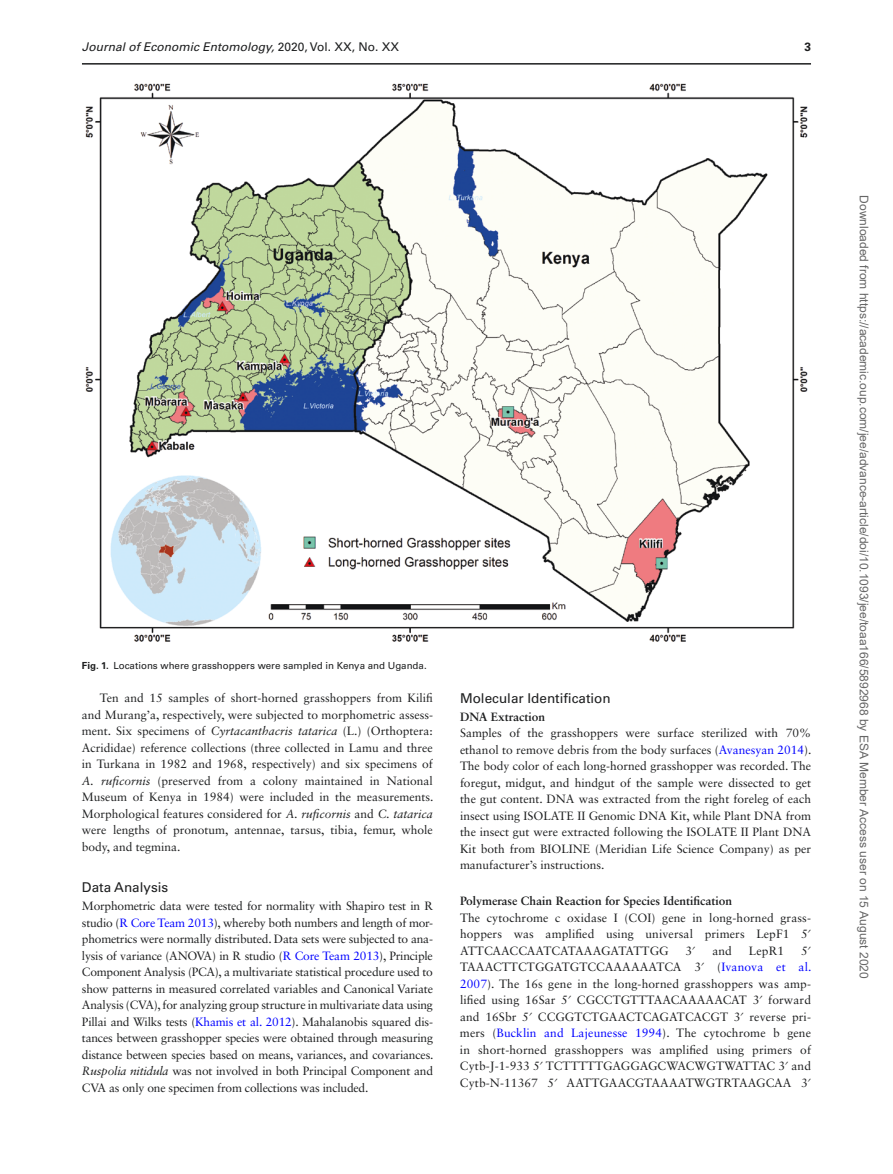
<style>
.page{position:relative;width:893px;height:1174px;background:#fff}
.page>*{position:absolute;margin:0;border:0;box-sizing:border-box;transform-origin:0 0}
.t1{font:13.5px "Univers LT Std";color:#1d1e1f}
.t2{font:12px/16.5px "Sabon LT Std";color:#1d1e1f;text-align:justify}
.t3{font:12px "Arial";color:#666}
.t4{font:700 12px "Sabon LT Std";color:#1d1e1f}
.t5{font:italic 12px "Univers LT Std";color:#1d1e1f}
.t6{font:700 12px "Univers LT Std";color:#1d1e1f}
.t7{font:9.75px "Univers LT Std";color:#1d1e1f}
.s1{font-style:normal}
.s2{font-weight:700}
.s3{font-style:italic}
.s4{color:#00f}
.s5{font-family:"Gandhari Unicode"}
</style>
<div class="page">
<hr style="left:82px;top:63px;width:729px;height:2px;background:#1d1e1f">
<img style="left:85px;top:83px;width:723px;height:559px">
<p class="t5" style="left:82px;top:40px;width:319px">Journal of Economic Entomology, <span class="s1">2020, Vol. XX, No. XX</span></p>
<p class="t6" style="left:804px;top:40px;width:8px">3</p>
<p class="t7" style="left:82px;top:660px;width:346px"><span class="s2">Fig. 1.</span> Locations where grasshoppers were sampled in Kenya and Uganda.</p>
<p class="t2" style="left:82px;top:689px;width:353px;text-indent:18px">Ten and 15 samples of short-horned grasshoppers from Kilifi and Murang’a, respectively, were subjected to morphometric assess&shy;ment. Six specimens of <span class="s3">Cyrtacanthacris tatarica</span> (L.) (Orthoptera:<br>Acrididae) reference collections (three collected in Lamu and three in Turkana in 1982 and 1968, respectively) and six specimens of <span class="s3">A. ruficornis</span> (preserved from a colony maintained in National Museum of Kenya in 1984) were included in the measurements.<br>Morphological features considered for <span class="s3">A. ruficornis</span> and <span class="s3">C. tatarica </span>were lengths of pronotum, antennae, tarsus, tibia, femur, whole body, and tegmina.</p>
<p class="t1" style="left:82px;top:879px;width:88px">Data Analysis</p>
<p class="t2" style="left:82px;top:897px;width:353px">Morphometric data were tested for normality with Shapiro test in R studio (<span class="s4">R Core Team 2013</span>), whereby both numbers and length of mor&shy;phometrics were normally distributed. Data sets were subjected to ana&shy;lysis of variance (ANOVA) in R studio (<span class="s4">R Core Team 2013</span>), Principle Component Analysis (PCA), a multivariate statistical procedure used to show patterns in measured correlated variables and Canonical Variate Analysis (CVA), for analyzing group structure in multivariate data using Pillai and Wilks tests (<span class="s4">Khamis et al. 2012</span>). Mahalanobis squared dis&shy;tances between grasshopper species were obtained through measuring distance between species based on means, variances, and covariances.<br><span class="s3">Ruspolia nitidula</span> was not involved in both Principal Component and CVA as only one specimen from collections was included.</p>
<p class="t1" style="left:460px;top:690px;width:152px">Molecular Identification</p>
<p class="t4" style="left:460px;top:709px;width:87px">DNA Extraction</p>
<p class="t2" style="left:460px;top:724px;width:353px">Samples of the grasshoppers were surface sterilized with 70% ethanol to remove debris from the body surfaces (<span class="s4">Avanesyan 2014</span>).<br>The body color of each long-horned grasshopper was recorded. The foregut, midgut, and hindgut of the sample were dissected to get the gut content. DNA was extracted from the right foreleg of each insect using ISOLATE II Genomic DNA Kit, while Plant DNA from the insect gut were extracted following the ISOLATE II Plant DNA Kit both from BIOLINE (Meridian Life Science Company) as per manufacturer’s instructions.</p>
<p class="t4" style="left:460px;top:893px;width:274px">Polymerase Chain Reaction for Species Identification</p>
<p class="t2" style="left:460px;top:909px;width:353px">The cytochrome c oxidase I (COI) gene in long-horned grass&shy;hoppers was amplified using universal primers LepF1 5<span class="s5">′ </span>ATTCAACCAATCATAAAGATATTGG</p>
<p class="t2" style="left:685px;top:942px;width:11px">3<span class="s5">′</span></p>
<p class="t2" style="left:712px;top:942px;width:21px">and</p>
<p class="t2" style="left:749px;top:942px;width:37px">LepR1</p>
<p class="t2" style="left:460px;top:942px;width:353px;text-indent:341px">5<span class="s5">′ </span>TAAACTTCTGGATGTCCAAAAAATCA 3<span class="s5">′</span> (<span class="s4">Ivanova et al.<br>2007</span>). The 16s gene in the long-horned grasshoppers was amp&shy;lified using 16Sar 5<span class="s5">′</span> CGCCTGTTTAACAAAAACAT 3<span class="s5">′</span> forward and 16Sbr 5<span class="s5">′</span> CCGGTCTGAACTCAGATCACGT 3<span class="s5">′</span> reverse pri&shy;mers (<span class="s4">Bucklin and Lajeunesse 1994</span>). The cytochrome b gene in short-horned grasshoppers was amplified using primers of Cytb-J-1-933 5<span class="s5">′</span> TCTTTTTGAGGAGCWACWGTWATTAC 3<span class="s5">′</span> and Cytb-N-11367 5<span class="s5">′</span> AATTGAACGTAAAATWGTRTAAGCAA 3<span class="s5">′</span></p>
<p class="t3" style="left:868px;top:195px;width:785px;rotate:90deg">Downloaded from https://academic.oup.com/jee/advance-article/doi/10.1093/jee/toaa166/5892968 by ESA Member Access user on 15 August 2020</p>
</div>
